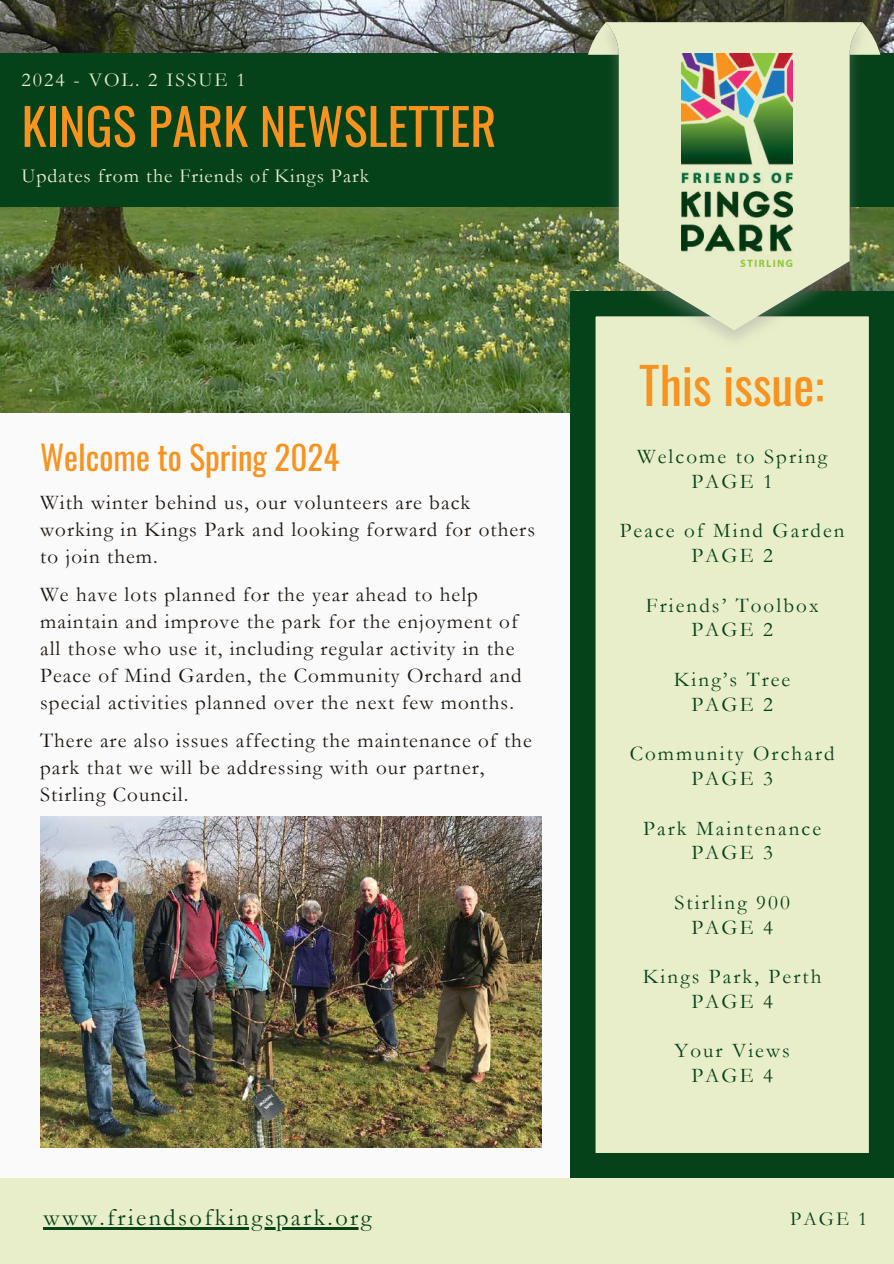
<style>
.page{position:relative;width:894px;height:1264px;background:#fff}
.page>*{position:absolute;margin:0;border:0;box-sizing:border-box;transform-origin:0 0}
.t1{font:50.4px "Oswald";color:#f7931e}
.t2{font:49.65px "Oswald";color:#f7931e}
.t3{font:33.15px "Oswald";color:#f7931e}
.t4{font:24.3px "Garamond";letter-spacing:.1em;color:#054119}
.t5{font:21px/27px "Garamond";letter-spacing:.05em;color:#1d1611}
.t6{font:21px/24.8px "Garamond";letter-spacing:.1em;color:#054119;text-align:center}
.t7{font:19.8px "Garamond";letter-spacing:.05em;color:#e9eeca}
.t8{font:19.8px "Garamond";letter-spacing:.1em;color:#e9eeca}
.t9{font:19.8px "Garamond";color:#054119}
</style>
<div class="page">
<div style="left:0;top:0;width:893px;height:1263px;background:#fafafa"></div>
<img style="left:0;top:0;width:571px;height:412px">
<svg style="left:570px;top:291px;width:323px;height:886px;background:#c0cfaa"></svg>
<img style="left:40px;top:816px;width:501px;height:331px">
<div style="left:0;top:1177px;width:893px;height:86px;background:#e9eeca"></div>
<div style="left:0;top:53px;width:893px;height:153px;background:#054119"></div>
<img style="left:571px;top:0;width:322px;height:374px">
<svg style="left:605px;top:22px;width:257px;height:308px;background:#bfcca7"></svg>
<img style="left:681px;top:53px;width:111px;height:214px">
<hr style="left:43px;top:1227px;width:331px;height:2px;background:#054119">
<p class="t8" style="left:21px;top:69px;width:226px">2024 - VOL. 2 ISSUE 1</p>
<h1 class="t1" style="left:21px;top:87px;width:476px">KINGS PARK NEWSLETTER</h1>
<p class="t7" style="left:21px;top:165px;width:349px">Updates from the Friends of Kings Park</p>
<h3 class="t3" style="left:40px;top:431px;width:300px">Welcome to Spring 2024</h3>
<p class="t5" style="left:40px;top:489px;width:496px">With winter behind us, our volunteers are back working in Kings Park and looking forward for others to join them.</p>
<p class="t5" style="left:40px;top:581px;width:483px">We have lots planned for the year ahead to help maintain and improve the park for the enjoyment of all those who use it, including regular activity in the Peace of Mind Garden, the Community Orchard and special activities planned over the next few months.</p>
<p class="t5" style="left:40px;top:727px;width:493px">There are also issues affecting the maintenance of the park that we will be addressing with our partner,<br>Stirling Council.</p>
<p class="t4" style="left:43px;top:1204px;width:329px">www.friendsofkingspark.org</p>
<h2 class="t2" style="left:639px;top:346px;width:186px">This issue:</h2>
<p class="t6" style="left:637px;top:444px;width:192px">Welcome to Spring<br>PAGE 1</p>
<p class="t6" style="left:619px;top:518px;width:226px">Peace of Mind Garden<br>PAGE 2</p>
<p class="t6" style="left:645px;top:593px;width:174px">Friends’ Toolbox<br>PAGE 2</p>
<p class="t6" style="left:673px;top:667px;width:118px">King’s Tree<br>PAGE 2</p>
<p class="t6" style="left:629px;top:741px;width:206px">Community Orchard<br>PAGE 3</p>
<p class="t6" style="left:643px;top:815px;width:179px">Park Maintenance<br>PAGE 3</p>
<p class="t6" style="left:674px;top:890px;width:117px">Stirling 900<br>PAGE 4</p>
<p class="t6" style="left:642px;top:964px;width:180px">Kings Park, Perth<br>PAGE 4</p>
<p class="t6" style="left:674px;top:1038px;width:117px">Your Views<br>PAGE 4</p>
<p class="t9" style="left:790px;top:1208px;width:79px">PAGE 1</p>
</div>
